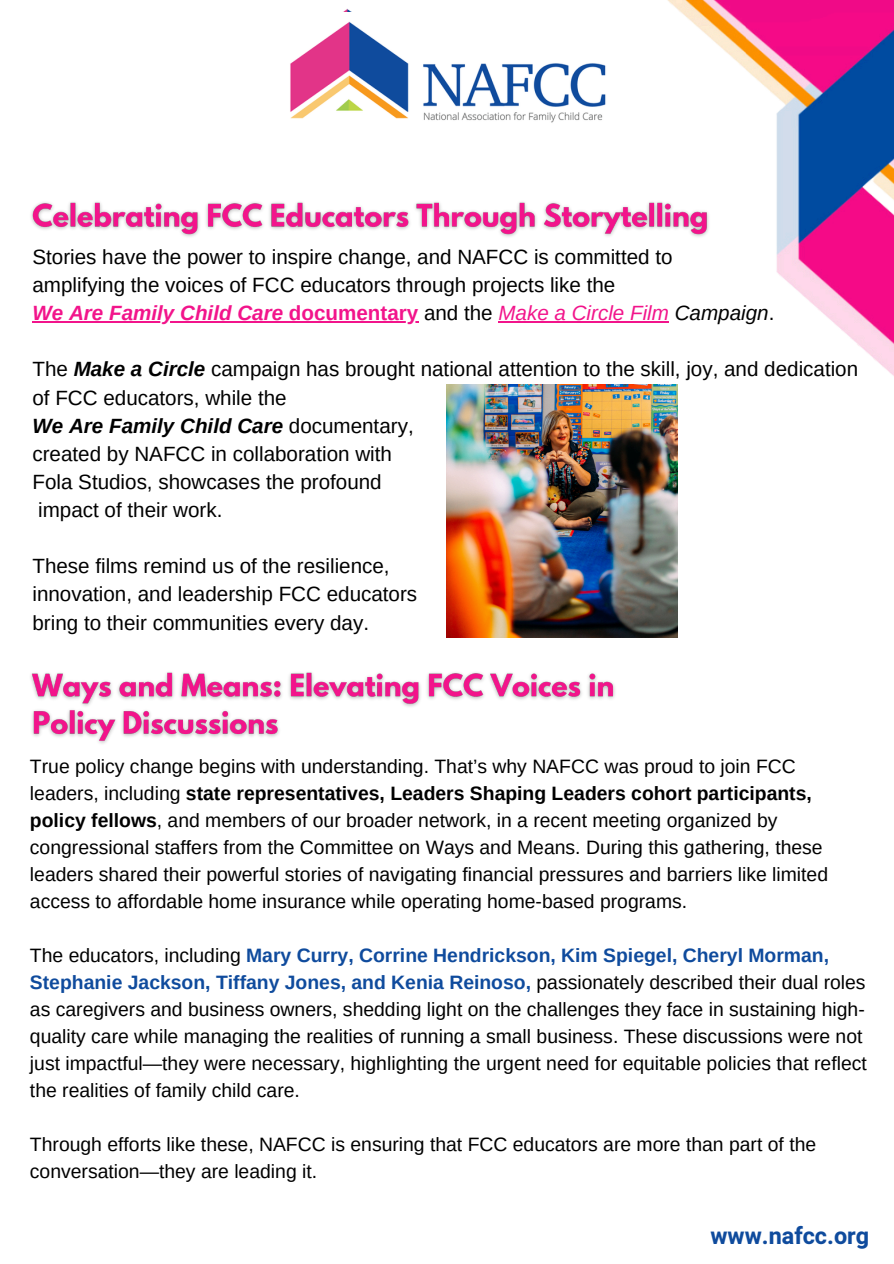
<style>
.page{position:relative;width:894px;height:1264px;background:#fff}
.page>*{position:absolute;margin:0;border:0;box-sizing:border-box;transform-origin:0 0}
.t1{font:700 23.4px "Heebo";color:#0f4b9d}
.t2{font:20.55px/28.2px "Arimo";color:#000}
.t3{font:italic 700 20.55px "Arimo";color:#f2148b}
.t4{font:19.35px/27px "Arimo";color:#000}
.s1{font-style:normal}
.s2{font-weight:400;font-style:normal;color:#000}
.s3{font-weight:400}
.s4{font-weight:400;color:#000}
.s5{font-weight:700;font-style:italic}
.s6{font-weight:700}
.s7{font-weight:700;color:#0f4b9d}
</style>
<div class="page">
<img style="left:600px;top:0;width:293px;height:375px">
<hr style="left:32px;top:321px;width:251px;height:1px;background:#f2148b">
<hr style="left:283px;top:321px;width:135px;height:1px;background:#f2148b">
<hr style="left:498px;top:321px;width:170px;height:1px;background:#f2148b">
<img style="left:343px;top:0;width:275px;height:13px">
<img style="left:290px;top:13px;width:329px;height:121px">
<img style="left:31px;top:195px;width:683px;height:47px">
<img style="left:446px;top:384px;width:231px;height:253px">
<img style="left:31px;top:672px;width:584px;height:72px">
<p class="t2" style="left:32px;top:242px;width:641px">Stories have the power to inspire change, and NAFCC is committed to</p>
<p class="t2" style="left:32px;top:271px;width:584px">amplifying the voices of FCC educators through projects like the</p>
<p class="t3" style="left:32px;top:301px;width:743px">We Are Family Child Care <span class="s1">documentary</span> <span class="s2">and the</span> <span class="s3">Make a Circle Film</span> <span class="s4">Campaign</span><span class="s2">.</span></p>
<p class="t2" style="left:32px;top:355px;width:827px">The <span class="s5">Make a Circle</span> campaign has brought national attention to the skill, joy, and dedication</p>
<p class="t2" style="left:32px;top:383px;width:382px">of FCC educators, while the<br><span class="s5">We Are Family Child Care</span> documentary,</p>
<p class="t2" style="left:32px;top:439px;width:361px">created by NAFCC in collaboration with</p>
<p class="t2" style="left:32px;top:467px;width:350px">Fola Studios, showcases the profound</p>
<p class="t2" style="left:38px;top:496px;width:186px">impact of their work.</p>
<p class="t2" style="left:32px;top:552px;width:358px">These films remind us of the resilience,</p>
<p class="t2" style="left:32px;top:580px;width:386px">innovation, and leadership FCC educators</p>
<p class="t2" style="left:32px;top:608px;width:338px">bring to their communities every day.</p>
<p class="t4" style="left:30px;top:752px;width:799px">True policy change begins with understanding. That’s why NAFCC was proud to join FCC leaders, including <span class="s6">state representatives, Leaders Shaping Leaders cohort participants, policy fellows</span>, and members of our broader network, in a recent meeting organized by congressional staffers from the Committee on Ways and Means. During this gathering, these leaders shared their powerful stories of navigating financial pressures and barriers like limited access to affordable home insurance while operating home-based programs.</p>
<p class="t4" style="left:30px;top:941px;width:838px">The educators, including <span class="s7">Mary Curry, Corrine Hendrickson, Kim Spiegel, Cheryl Morman, Stephanie Jackson, Tiffany Jones, and Kenia Reinoso,</span> passionately described their dual roles as caregivers and business owners, shedding light on the challenges they face in sustaining high&shy;quality care while managing the realities of running a small business. These discussions were not just impactful—they were necessary, highlighting the urgent need for equitable policies that reflect the realities of family child care.</p>
<p class="t4" style="left:30px;top:1130px;width:787px">Through efforts like these, NAFCC is ensuring that FCC educators are more than part of the conversation—they are leading it.</p>
<p class="t1" style="left:710px;top:1219px;width:160px">www.nafcc.org</p>
</div>
